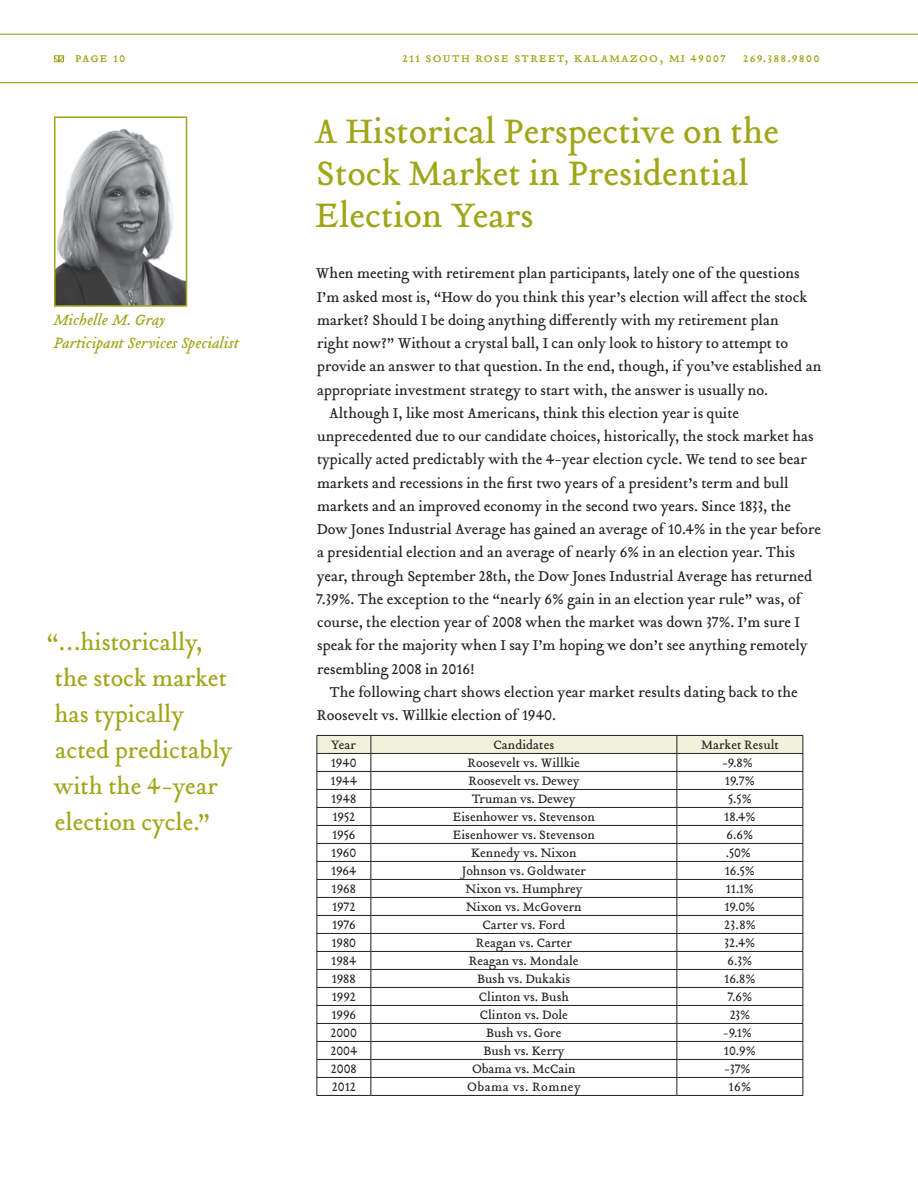
<style>
.page{position:relative;width:918px;height:1188px;background:#fff}
.page>*{position:absolute;margin:0;border:0;box-sizing:border-box;transform-origin:0 0}
.t1{font:37.5px/42px "Tribute Roman";letter-spacing:-.005em;color:#9fa617}
.t2{font:25.5px/36px "Tribute Roman";letter-spacing:-.005em;color:#9fa617}
.t3{font:italic 16.5px/23.2px "Tribute";letter-spacing:-.005em;color:#9fa617}
.t4{font:15.75px "Tribute Roman";letter-spacing:-.005em;color:#231f20}
.t5{font:15px "Tribute Roman Small Caps";letter-spacing:.075em;color:#9fa617}
.t6{font:13.5px "Tribute Roman";letter-spacing:-.005em;color:#231f20}
.t7{font:13.5px "Tribute Roman";letter-spacing:.03em;color:#231f20}
</style>
<div class="page">
<svg style="left:54px;top:55px;width:11px;height:7px"></svg>
<hr style="left:0;top:34px;width:918px;height:1px;background:#9fa617">
<hr style="left:0;top:82px;width:918px;height:1px;background:#9fa617">
<hr style="left:317px;top:1095px;width:54px;height:1px;background:#231f20">
<hr style="left:371px;top:1095px;width:306px;height:1px;background:#231f20">
<hr style="left:677px;top:1095px;width:126px;height:1px;background:#231f20">
<svg style="left:316px;top:735px;width:488px;height:360px"></svg>
<hr style="left:316px;top:753px;width:55px;height:1px;background:#231f20">
<hr style="left:371px;top:753px;width:306px;height:1px;background:#231f20">
<hr style="left:677px;top:753px;width:126px;height:1px;background:#231f20">
<img style="left:57px;top:129px;width:127px;height:175px">
<div style="left:54px;top:116px;width:133px;height:191px;border:2px solid #9fa617"></div>
<p class="t5" style="left:75px;top:47px;width:52px">page 10</p>
<p class="t5" style="left:402px;top:47px;width:419px">211 south rose street, kalamazoo, mi 49007 269.388.9800</p>
<p class="t3" style="left:53px;top:308px;width:188px">Michelle M. Gray<br>Participant Services Specialist</p>
<h2 class="t2" style="left:47px;top:624px;width:187px">“…historically, the stock market has typically acted predictably with the 4-year election cycle.”</h2>
<h1 class="t1" style="left:314px;top:110px;width:466px">A Historical Perspective on the<br>Stock Market in Presidential<br>Election Years</h1>
<p class="t4" style="left:316px;top:263px;width:485px">When meeting with retirement plan participants, lately one of the questions</p>
<p class="t4" style="left:317px;top:286px;width:492px">I’m asked most is, “How do you think this year’s election will affect the stock</p>
<p class="t4" style="left:317px;top:309px;width:463px">market? Should I be doing anything differently with my retirement plan</p>
<p class="t4" style="left:317px;top:333px;width:473px">right now?” Without a crystal ball, I can only look to history to attempt to</p>
<p class="t4" style="left:317px;top:356px;width:506px">provide an answer to that question. In the end, though, if you’ve established an</p>
<p class="t4" style="left:317px;top:379px;width:453px">appropriate investment strategy to start with, the answer is usually no.</p>
<p class="t4" style="left:329px;top:402px;width:411px">Although I, like most Americans, think this election year is quite</p>
<p class="t4" style="left:317px;top:425px;width:498px">unprecedented due to our candidate choices, historically, the stock market has</p>
<p class="t4" style="left:317px;top:449px;width:491px">typically acted predictably with the 4-year election cycle. We tend to see bear</p>
<p class="t4" style="left:317px;top:472px;width:473px">markets and recessions in the first two years of a president’s term and bull</p>
<p class="t4" style="left:317px;top:495px;width:476px">markets and an improved economy in the second two years. Since 1833, the</p>
<p class="t4" style="left:317px;top:518px;width:506px">Dow Jones Industrial Average has gained an average of 10.4% in the year before</p>
<p class="t4" style="left:317px;top:542px;width:479px">a presidential election and an average of nearly 6% in an election year. This</p>
<p class="t4" style="left:317px;top:565px;width:497px">year, through September 28th, the Dow Jones Industrial Average has returned</p>
<p class="t4" style="left:316px;top:588px;width:486px">7.39%. The exception to the “nearly 6% gain in an election year rule” was, of</p>
<p class="t4" style="left:317px;top:611px;width:484px">course, the election year of 2008 when the market was down 37%. I’m sure I</p>
<p class="t4" style="left:317px;top:635px;width:492px">speak for the majority when I say I’m hoping we don’t see anything remotely</p>
<p class="t4" style="left:317px;top:658px;width:159px">resembling 2008 in 2016!</p>
<p class="t4" style="left:329px;top:681px;width:470px">The following chart shows election year market results dating back to the</p>
<p class="t4" style="left:317px;top:704px;width:241px">Roosevelt vs. Willkie election of 1940.</p>
<p class="t6" style="left:331px;top:736px;width:27px">Year</p>
<p class="t6" style="left:494px;top:736px;width:62px">Candidates</p>
<p class="t6" style="left:701px;top:736px;width:79px">Market Result</p>
<p class="t6" style="left:331px;top:754px;width:27px">1940</p>
<p class="t6" style="left:468px;top:754px;width:114px">Roosevelt vs. Willkie</p>
<p class="t6" style="left:722px;top:754px;width:32px">-9.8%</p>
<p class="t6" style="left:331px;top:772px;width:28px">1944</p>
<p class="t6" style="left:468px;top:772px;width:113px">Roosevelt vs. Dewey</p>
<p class="t6" style="left:725px;top:772px;width:31px">19.7%</p>
<p class="t6" style="left:331px;top:790px;width:27px">1948</p>
<p class="t6" style="left:472px;top:790px;width:105px">Truman vs. Dewey</p>
<p class="t6" style="left:728px;top:790px;width:25px">5.5%</p>
<p class="t6" style="left:332px;top:808px;width:24px">1952</p>
<p class="t6" style="left:453px;top:808px;width:143px">Eisenhower vs. Stevenson</p>
<p class="t6" style="left:724px;top:808px;width:33px">18.4%</p>
<p class="t6" style="left:332px;top:826px;width:25px">1956</p>
<p class="t6" style="left:453px;top:826px;width:143px">Eisenhower vs. Stevenson</p>
<p class="t6" style="left:727px;top:826px;width:28px">6.6%</p>
<p class="t6" style="left:331px;top:844px;width:27px">1960</p>
<p class="t6" style="left:471px;top:844px;width:107px">Kennedy vs. Nixon</p>
<p class="t6" style="left:726px;top:844px;width:27px">.50%</p>
<p class="t6" style="left:331px;top:862px;width:27px">1964</p>
<p class="t6" style="left:462px;top:862px;width:125px">Johnson vs. Goldwater</p>
<p class="t6" style="left:725px;top:862px;width:32px">16.5%</p>
<p class="t6" style="left:332px;top:880px;width:26px">1968</p>
<p class="t6" style="left:466px;top:880px;width:119px">Nixon vs. Humphrey</p>
<p class="t6" style="left:726px;top:880px;width:30px">11.1%</p>
<p class="t6" style="left:332px;top:898px;width:25px">1972</p>
<p class="t6" style="left:466px;top:898px;width:117px">Nixon vs. McGovern</p>
<p class="t6" style="left:725px;top:898px;width:32px">19.0%</p>
<p class="t6" style="left:332px;top:916px;width:25px">1976</p>
<p class="t6" style="left:483px;top:916px;width:84px">Carter vs. Ford</p>
<p class="t6" style="left:724px;top:916px;width:34px">23.8%</p>
<p class="t6" style="left:331px;top:934px;width:26px">1980</p>
<p class="t6" style="left:476px;top:934px;width:98px">Reagan vs. Carter</p>
<p class="t6" style="left:724px;top:934px;width:32px">32.4%</p>
<p class="t6" style="left:331px;top:952px;width:27px">1984</p>
<p class="t6" style="left:469px;top:952px;width:111px">Reagan vs. Mondale</p>
<p class="t6" style="left:728px;top:952px;width:26px">6.3%</p>
<p class="t6" style="left:332px;top:970px;width:25px">1988</p>
<p class="t6" style="left:477px;top:970px;width:95px">Bush vs. Dukakis</p>
<p class="t6" style="left:724px;top:970px;width:33px">16.8%</p>
<p class="t6" style="left:332px;top:988px;width:26px">1992</p>
<p class="t6" style="left:479px;top:988px;width:92px">Clinton vs. Bush</p>
<p class="t6" style="left:728px;top:988px;width:26px">7.6%</p>
<p class="t6" style="left:332px;top:1006px;width:26px">1996</p>
<p class="t6" style="left:480px;top:1006px;width:89px">Clinton vs. Dole</p>
<p class="t6" style="left:730px;top:1006px;width:22px">23%</p>
<p class="t6" style="left:331px;top:1024px;width:28px">2000</p>
<p class="t6" style="left:486px;top:1024px;width:77px">Bush vs. Gore</p>
<p class="t6" style="left:723px;top:1024px;width:31px">-9.1%</p>
<p class="t6" style="left:330px;top:1042px;width:28px">2004</p>
<p class="t6" style="left:483px;top:1042px;width:83px">Bush vs. Kerry</p>
<p class="t6" style="left:724px;top:1042px;width:34px">10.9%</p>
<p class="t6" style="left:331px;top:1060px;width:27px">2008</p>
<p class="t6" style="left:472px;top:1060px;width:105px">Obama vs. McCain</p>
<p class="t6" style="left:724px;top:1060px;width:28px">-37%</p>
<p class="t6" style="left:332px;top:1078px;width:25px">2012</p>
<p class="t7" style="left:467px;top:1078px;width:115px">Obama vs. Romney</p>
<p class="t6" style="left:729px;top:1078px;width:24px">16%</p>
</div>
